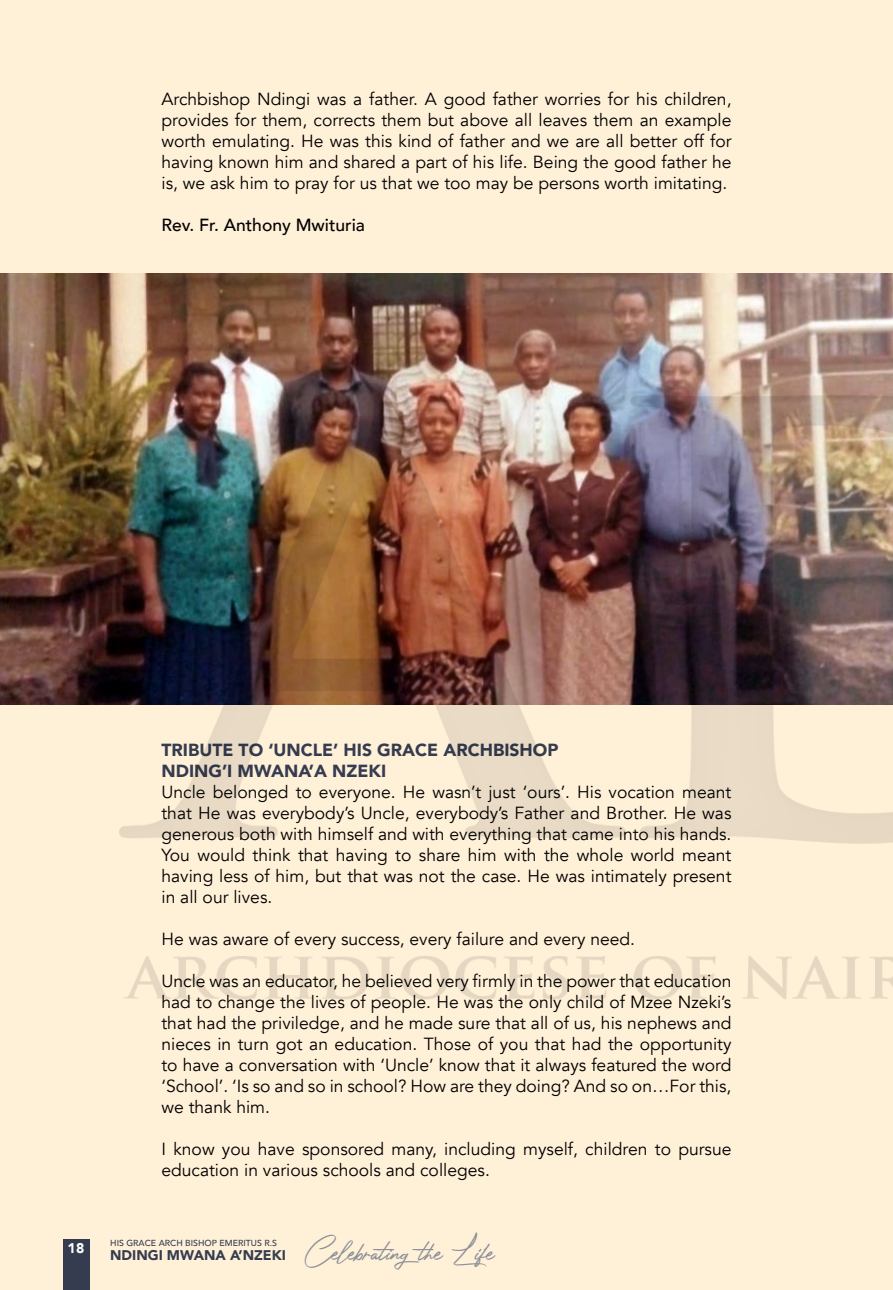
<style>
.page{position:relative;width:893px;height:1290px;background:#fff}
.page>*{position:absolute;margin:0;border:0;box-sizing:border-box;transform-origin:0 0}
.t1{font:31.5px "Photograph Signature";color:#8c8f97}
.t2{font:17.5px/21px "Avenir";color:#000;text-align:justify}
.t3{font:900 17.5px/21px "Avenir";color:#353c50}
.t4{font:500 17.5px "Avenir";color:#000}
.t5{font:900 14px "Avenir";color:#353c50}
.t6{font:900 14px "Avenir";color:#fff}
.t7{font:500 8.75px "Avenir";color:#353c50}
</style>
<div class="page">
<img style="left:0;top:0;width:893px;height:1290px">
<p class="t2" style="left:161px;top:89px;width:572px">Archbishop Ndingi was a father. A good father worries for his children, provides for them, corrects them but above all leaves them an example worth emulating. He was this kind of father and we are all better off for having known him and shared a part of his life. Being the good father he is, we ask him to pray for us that we too may be persons worth imitating.</p>
<p class="t4" style="left:161px;top:210px;width:205px">Rev. Fr. Anthony Mwituria</p>
<p class="t6" style="left:68px;top:1236px;width:18px">18</p>
<p class="t3" style="left:161px;top:739px;width:398px">TRIBUTE TO ‘UNCLE’ HIS GRACE ARCHBISHOP<br>NDING’I MWANA’A NZEKI</p>
<p class="t2" style="left:161px;top:782px;width:571px">Uncle belonged to everyone. He wasn’t just ‘ours’. His vocation meant that He was everybody’s Uncle, everybody’s Father and Brother. He was generous both with himself and with everything that came into his hands.<br>You would think that having to share him with the whole world meant having less of him, but that was not the case. He was intimately present in all our lives.</p>
<p class="t2" style="left:161px;top:929px;width:475px">He was aware of every success, every failure and every need.</p>
<p class="t2" style="left:161px;top:971px;width:572px">Uncle was an educator, he believed very firmly in the power that education had to change the lives of people. He was the only child of Mzee Nzeki’s that had the priviledge, and he made sure that all of us, his nephews and nieces in turn got an education. Those of you that had the opportunity to have a conversation with ‘Uncle’ know that it always featured the word ‘School’. ‘Is so and so in school? How are they doing? And so on…For this, we thank him.</p>
<p class="t2" style="left:161px;top:1139px;width:571px">I know you have sponsored many, including myself, children to pursue education in various schools and colleges.</p>
<p class="t7" style="left:110px;top:1236px;width:168px">HIS GRACE ARCH BISHOP EMERITUS R.S</p>
<p class="t5" style="left:110px;top:1243px;width:177px">NDINGI MWANA A’NZEKI</p>
<h1 class="t1" style="left:305px;top:1224px;width:191px">Celebratingthe Life</h1>
</div>
